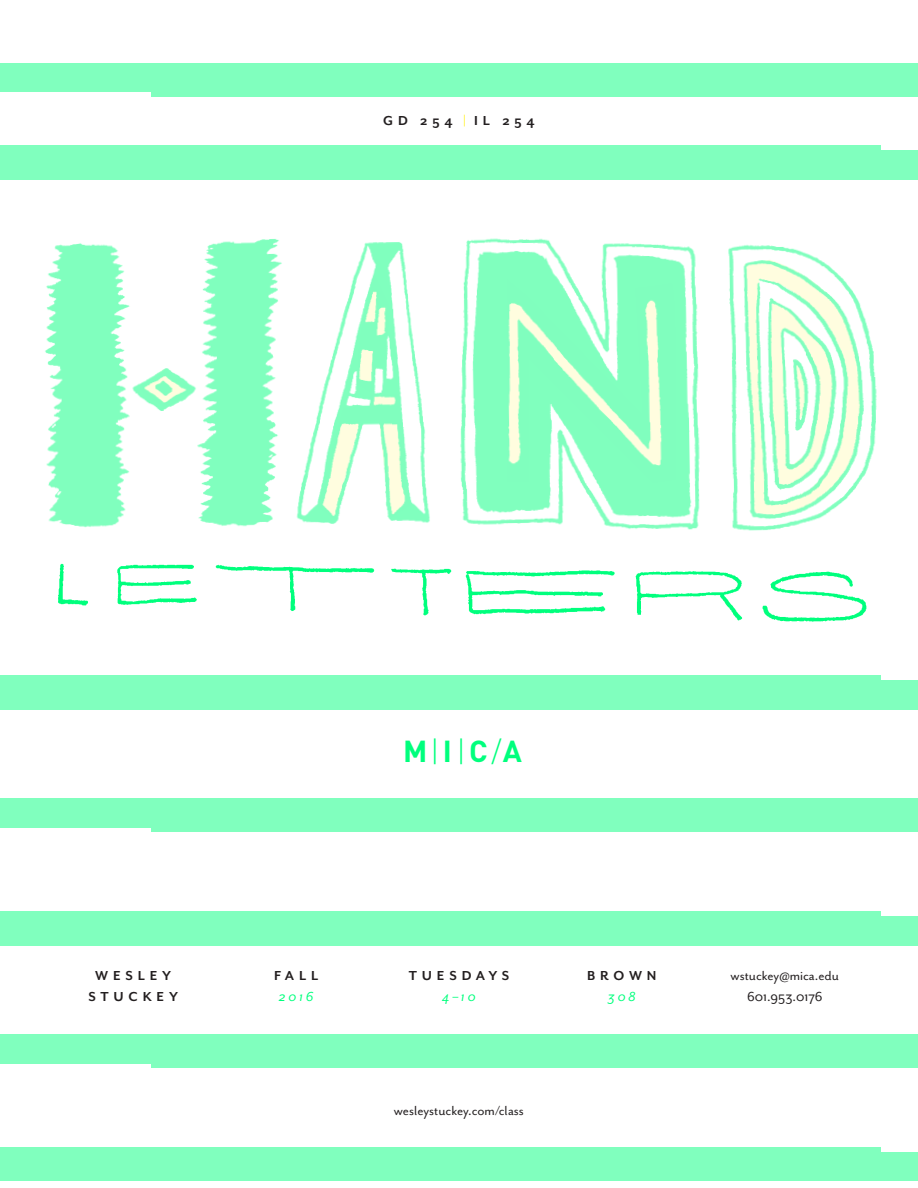
<style>
.page{position:relative;width:918px;height:1188px;background:#fff}
.page>*{position:absolute;margin:0;border:0;box-sizing:border-box;transform-origin:0 0}
.t1{font:700 30px "DIN";color:#00ff7d}
.t2{font:15px "Mr Eaves San OT";color:#231f20}
.t3{font:700 15px/21px "Mr Eaves San OT";letter-spacing:.325em;color:#231f20;text-align:center}
.t4{font:italic 15px "Mr Eaves San OT";letter-spacing:.175em;color:#00ff7d}
.s1{color:#fff22d}
.s2{font-weight:300}
.s3{font-weight:400;font-style:italic;color:#00ff7d}
</style>
<div class="page">
<img style="left:58px;top:563px;width:809px;height:59px">
<img style="left:45px;top:238px;width:832px;height:293px">
<p class="t3" style="left:383px;top:110px;width:153px">GD 254 <span class="s1">|</span> IL 254</p>
<p class="t3" style="left:95px;top:965px;width:77px">WESLEY</p>
<p class="t3" style="left:88px;top:986px;width:91px">STUCKEY</p>
<h1 class="t1" style="left:403px;top:732px;width:120px">M<span class="s2">|</span>I<span class="s2">|</span>C<span class="s2">/</span>A</h1>
<p class="t3" style="left:274px;top:965px;width:45px">FALL</p>
<p class="t4" style="left:279px;top:989px;width:36px">2016</p>
<p class="t3" style="left:409px;top:965px;width:102px">TUESDAYS<br><span class="s3">4–10</span></p>
<p class="t3" style="left:587px;top:965px;width:71px">BROWN</p>
<p class="t4" style="left:608px;top:989px;width:30px">308</p>
<p class="t2" style="left:394px;top:1102px;width:132px">wesleystuckey.com/class</p>
<p class="t2" style="left:731px;top:967px;width:110px">wstuckey@mica.edu</p>
<p class="t2" style="left:747px;top:988px;width:77px">601.953.0176</p>
</div>
